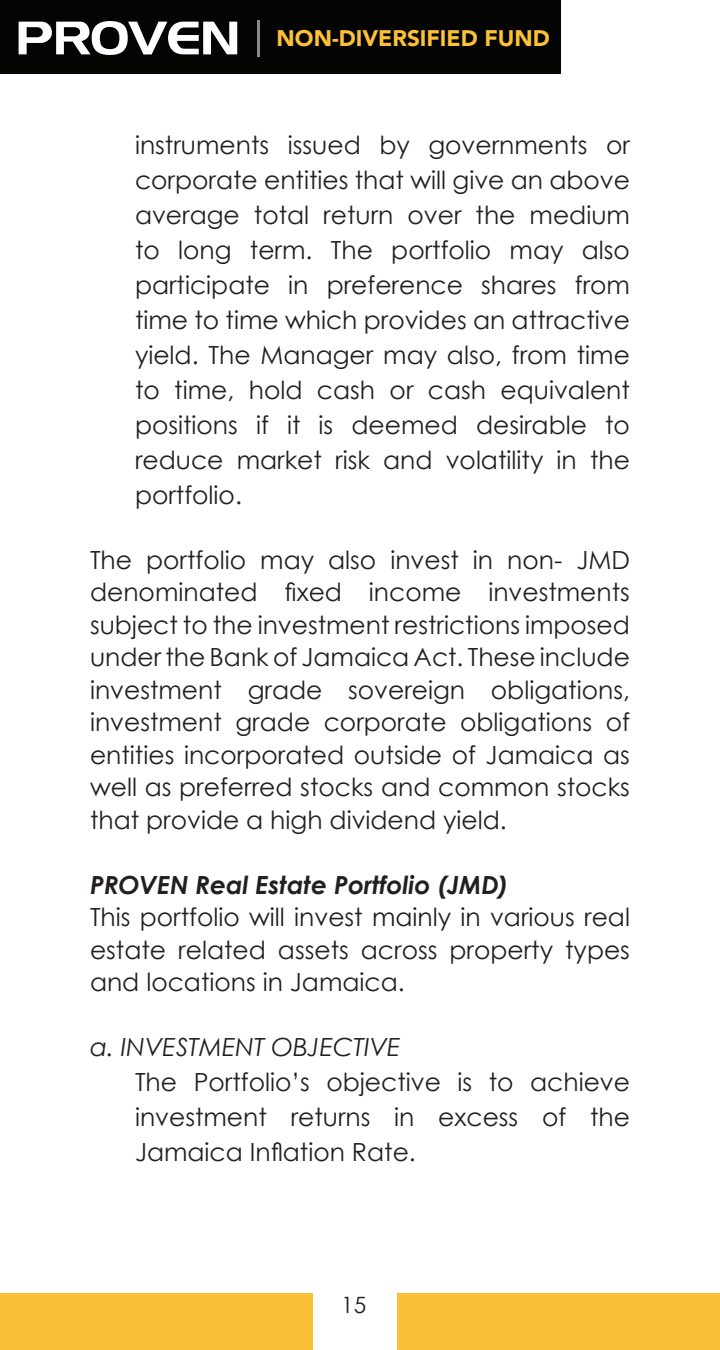
<style>
.page{position:relative;width:720px;height:1350px;background:#fff}
.page>*{position:absolute;margin:0;border:0;box-sizing:border-box;transform-origin:0 0}
.t1{font:25px/35px "Century Gothic";color:#231f20;text-align:justify}
.t2{font:italic 700 25px "Century Gothic";color:#231f20}
.t3{font:italic 25px "Century Gothic";color:#231f20}
.t4{font:900 22.5px "Avenir";color:#fcc137}
.t5{font:22.5px "Century Gothic";color:#231f20}
</style>
<div class="page">
<div style="left:0;top:1293px;width:720px;height:57px;background:#fac138"></div>
<div style="left:313px;top:1280px;width:84px;height:70px;background:#fff"></div>
<div style="left:0;top:0;width:561px;height:74px;background:#040503"></div>
<hr style="left:257px;top:20px;width:2px;height:36px;background:#8c8b8b">
<svg style="left:19px;top:21px;width:218px;height:34px"></svg>
<p class="t4" style="left:277px;top:19px;width:275px">NON-DIVERSIFIED FUND</p>
<p class="t1" style="left:135px;top:127px;width:497px">instruments issued by governments or corporate entities that will give an above average total return over the medium to long term. The portfolio may also participate in preference shares from time to time which provides an attractive yield. The Manager may also, from time to time, hold cash or cash equivalent positions if it is deemed desirable to reduce market risk and volatility in the portfolio.</p>
<p class="t1" style="left:90px;top:543px;width:542px;line-height:32.5px">The portfolio may also invest in non- JMD denominated fixed income investments subject to the investment restrictions imposed under the Bank of Jamaica Act. These include investment grade sovereign obligations, investment grade corporate obligations of entities incorporated outside of Jamaica as well as preferred stocks and common stocks that provide a high dividend yield.</p>
<p class="t2" style="left:90px;top:866px;width:420px">PROVEN Real Estate Portfolio (JMD)</p>
<p class="t1" style="left:90px;top:901px;width:542px;line-height:32.5px">This portfolio will invest mainly in various real estate related assets across property types and locations in Jamaica.</p>
<p class="t3" style="left:90px;top:1030px;width:312px">a. INVESTMENT OBJECTIVE</p>
<p class="t1" style="left:135px;top:1064px;width:497px">The Portfolio’s objective is to achieve investment returns in excess of the Jamaica Inflation Rate.</p>
<p class="t5" style="left:341px;top:1289px;width:26px">15</p>
</div>
